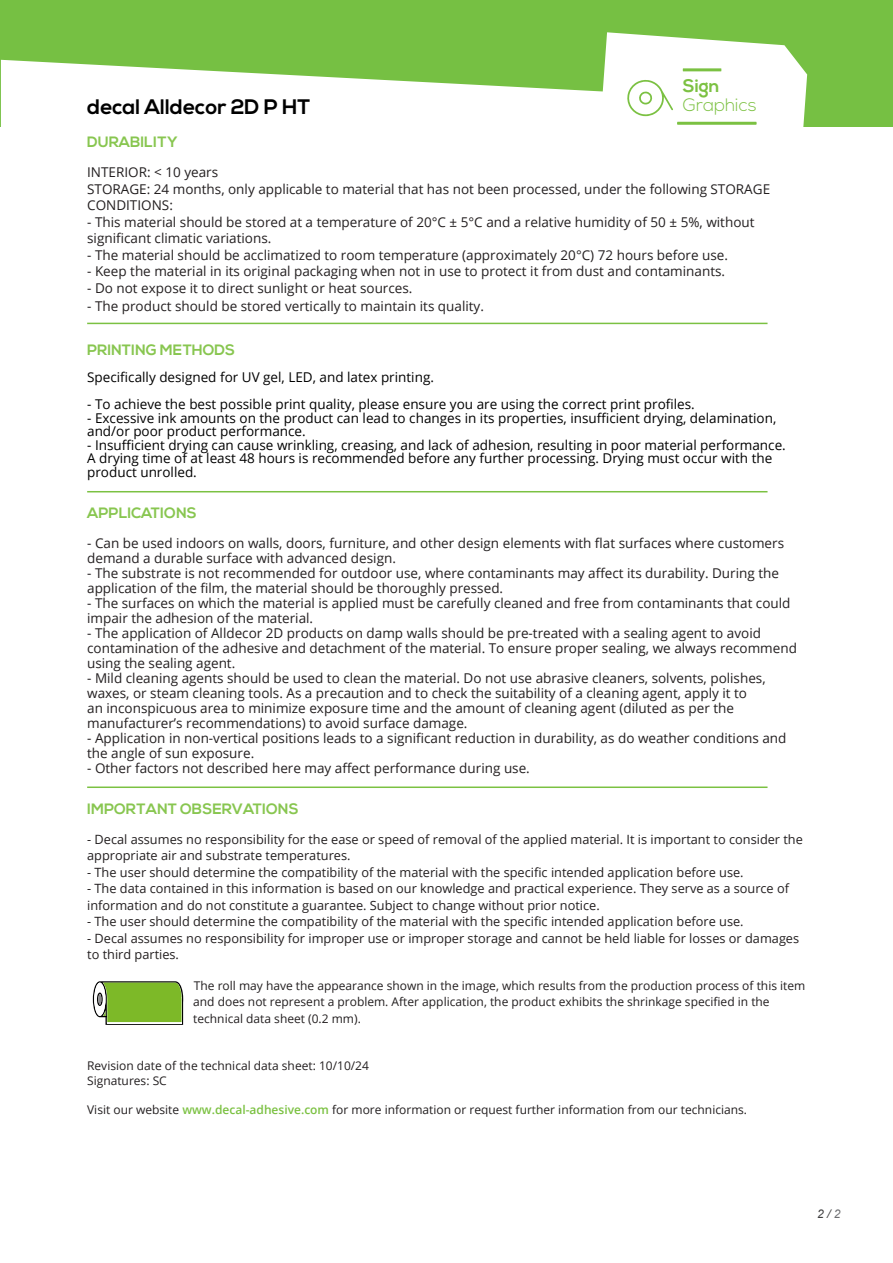
<style>
.page{position:relative;width:893px;height:1263px;background:#fff}
.page>*{position:absolute;margin:0;border:0;box-sizing:border-box;transform-origin:0 0}
.t1{font:700 21px "Nexa";color:#000}
.t2{font:300 18px "Nexa";color:#7cc142}
.t3{font:700 18px "Nexa";color:#7cc142}
.txt{font:700 15px "Nexa";color:#88c650}
.txt_normal{font:700 15px "Nexa";color:#88c650}
.txt-2{font:13.5px/15px "Open Sans";color:#231f20}
.txt_normal-2{font:13.5px/16.5px "Open Sans";color:#231f20}
.txt-3{font:13.5px/14px "Open Sans";color:#000}
.txt-4{font:12.75px/16.5px "Open Sans";color:#231f20}
.txt-5{font:12px "Open Sans";color:#231f20}
.txt_normal-3{font:italic 12px "Arial";color:#3e3e3f}
.s1{font-weight:600;color:#7bc142}
.s2{color:#6c6d70}
</style>
<div class="page">
<div style="left:0;top:0;width:893px;height:127px;background:#76c043"></div>
<svg style="left:605px;top:32px;width:202px;height:95px;fill:#fff"></svg>
<svg style="left:1px;top:60px;width:780px;height:67px;fill:#fff"></svg>
<svg style="left:677px;top:122px;width:80px;height:3px"></svg>
<svg style="left:683px;top:68px;width:38px;height:3px"></svg>
<svg style="left:627px;top:79px;width:46px;height:37px;background:#e8f4df"></svg>
<hr style="left:87px;top:323px;width:680px;height:1px;background:#7bc142">
<hr style="left:87px;top:491px;width:680px;height:1px;background:#7bc142">
<hr style="left:87px;top:786px;width:680px;height:2px;background:#7bc142">
<svg style="left:93px;top:981px;width:90px;height:44px;background:#87b448"></svg>
<p class="t1" style="left:87px;top:94px;width:225px">decal Alldecor 2D P HT</p>
<p class="t3" style="left:683px;top:75px;width:38px">Sign</p>
<p class="t2" style="left:683px;top:95px;width:75px">Graphics</p>
<p class="txt_normal" style="left:87px;top:134px;width:92px">DURABILITY</p>
<p class="txt_normal-2" style="left:87px;top:164px;width:133px">INTERIOR: &lt; 10 years</p>
<p class="txt_normal-2" style="left:87px;top:180px;width:684px">STORAGE: 24 months, only applicable to material that has not been processed, under the following STORAGE<br>CONDITIONS:</p>
<p class="txt_normal-2" style="left:87px;top:213px;width:669px">- This material should be stored at a temperature of 20°C ± 5°C and a relative humidity of 50 ± 5%, without significant climatic variations.</p>
<p class="txt_normal-2" style="left:87px;top:246px;width:642px">- The material should be acclimatized to room temperature (approximately 20°C) 72 hours before use.</p>
<p class="txt_normal-2" style="left:87px;top:263px;width:639px">- Keep the material in its original packaging when not in use to protect it from dust and contaminants.</p>
<p class="txt_normal-2" style="left:87px;top:279px;width:327px">- Do not expose it to direct sunlight or heat sources.</p>
<p class="txt_normal-2" style="left:87px;top:297px;width:398px">- The product should be stored vertically to maintain its quality.</p>
<p class="txt" style="left:87px;top:341px;width:149px">PRINTING METHODS</p>
<p class="txt-3" style="left:87px;top:370px;width:348px">Specifically designed for UV gel, LED, and latex printing.</p>
<p class="txt-3" style="left:87px;top:397px;width:609px">- To achieve the best possible print quality, please ensure you are using the correct print profiles.</p>
<p class="txt-3" style="left:87px;top:411px;width:691px;line-height:13.5px">- Excessive ink amounts on the product can lead to changes in its properties, insufficient drying, delamination, and/or poor product performance.</p>
<p class="txt-3" style="left:87px;top:437px;width:700px">- Insufficient drying can cause wrinkling, creasing, and lack of adhesion, resulting in poor material performance.<br>A drying time of at least 48 hours is recommended before any further processing. Drying must occur with the product unrolled.</p>
<p class="txt" style="left:87px;top:504px;width:111px">APPLICATIONS</p>
<p class="txt-2" style="left:87px;top:535px;width:698px">- Can be used indoors on walls, doors, furniture, and other design elements with flat surfaces where customers demand a durable surface with advanced design.</p>
<p class="txt-2" style="left:87px;top:565px;width:693px">- The substrate is not recommended for outdoor use, where contaminants may affect its durability. During the application of the film, the material should be thoroughly pressed.</p>
<p class="txt-2" style="left:87px;top:595px;width:705px">- The surfaces on which the material is applied must be carefully cleaned and free from contaminants that could impair the adhesion of the material.</p>
<p class="txt-2" style="left:87px;top:625px;width:711px">- The application of Alldecor 2D products on damp walls should be pre-treated with a sealing agent to avoid contamination of the adhesive and detachment of the material. To ensure proper sealing, we always recommend using the sealing agent.</p>
<p class="txt-2" style="left:87px;top:670px;width:680px">- Mild cleaning agents should be used to clean the material. Do not use abrasive cleaners, solvents, polishes, waxes, or steam cleaning tools. As a precaution and to check the suitability of a cleaning agent, apply it to an inconspicuous area to minimize exposure time and the amount of cleaning agent (diluted as per the manufacturer’s recommendations) to avoid surface damage.</p>
<p class="txt-2" style="left:87px;top:730px;width:701px">- Application in non-vertical positions leads to a significant reduction in durability, as do weather conditions and the angle of sun exposure.</p>
<p class="txt-2" style="left:87px;top:760px;width:444px">- Other factors not described here may affect performance during use.</p>
<p class="txt" style="left:87px;top:800px;width:213px">IMPORTANT OBSERVATIONS</p>
<p class="txt-4" style="left:87px;top:830px;width:717px">- Decal assumes no responsibility for the ease or speed of removal of the applied material. It is important to consider the appropriate air and substrate temperatures.</p>
<p class="txt-4" style="left:87px;top:863px;width:658px">- The user should determine the compatibility of the material with the specific intended application before use.</p>
<p class="txt-4" style="left:87px;top:880px;width:703px">- The data contained in this information is based on our knowledge and practical experience. They serve as a source of information and do not constitute a guarantee. Subject to change without prior notice.</p>
<p class="txt-4" style="left:87px;top:913px;width:658px">- The user should determine the compatibility of the material with the specific intended application before use.</p>
<p class="txt-4" style="left:87px;top:929px;width:713px">- Decal assumes no responsibility for improper use or improper storage and cannot be held liable for losses or damages to third parties.</p>
<p class="txt-5" style="left:194px;top:977px;width:613px">The roll may have the appearance shown in the image, which results from the production process of this item</p>
<p class="txt-5" style="left:193px;top:994px;width:578px">and does not represent a problem. After application, the product exhibits the shrinkage specified in the</p>
<p class="txt-5" style="left:193px;top:1010px;width:169px">technical data sheet (0.2 mm).</p>
<p class="txt-5" style="left:87px;top:1058px;width:283px">Revision date of the technical data sheet: 10/10/24</p>
<p class="txt-5" style="left:87px;top:1072px;width:81px">Signatures: SC</p>
<p class="txt-5" style="left:87px;top:1101px;width:661px">Visit our website <span class="s1">www.decal-adhesive.com</span> for more information or request further information from our technicians.</p>
<p class="txt_normal-3" style="left:817px;top:1206px;width:25px">2 / <span class="s2">2</span></p>
</div>
